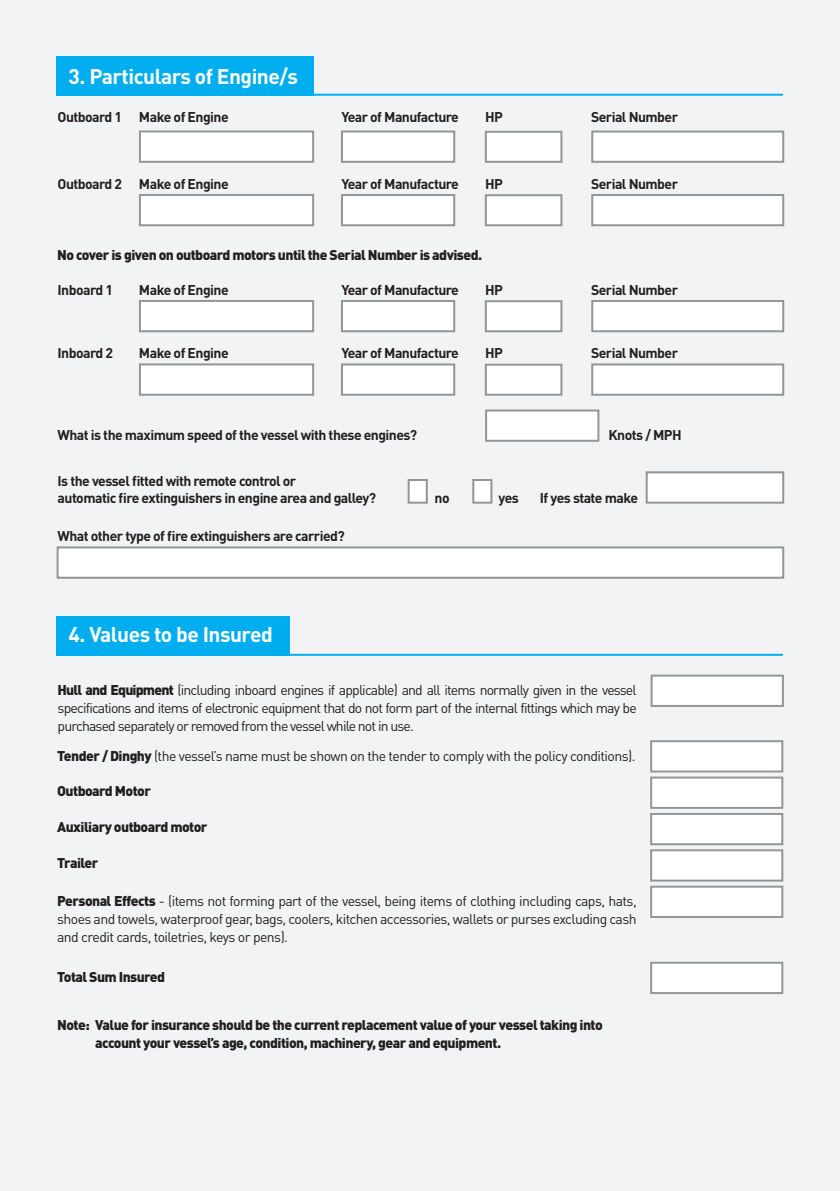
<style>
.page{position:relative;width:840px;height:1191px;background:#fff}
.page>*{position:absolute;margin:0;border:0;box-sizing:border-box;transform-origin:0 0}
.t1{font:700 21px "DIN";letter-spacing:-.025em;color:#fff}
.t2{font:14px/18px "DIN Pro";letter-spacing:-.04em;color:#231f20;text-align:justify}
.t3{font:700 14px "DIN Pro";letter-spacing:-.04em;color:#231f20}
.t4{font:900 14px/18px "DIN Pro";letter-spacing:-.04em;color:#231f20}
.s1{font-weight:900}
</style>
<div class="page">
<div style="left:0;top:0;width:839px;height:1191px;background:#f2f3f4"></div>
<div style="left:56px;top:57px;width:257px;height:39px;background:#00aeef"></div>
<hr style="left:56px;top:94px;width:726px;height:2px;background:#00aeef">
<div style="left:56px;top:617px;width:233px;height:39px;background:#00aeef"></div>
<hr style="left:56px;top:654px;width:726px;height:2px;background:#00aeef">
<svg style="left:139px;top:130px;width:317px;height:33px"></svg>
<div style="left:484px;top:131px;width:78px;height:32px;background:#fff;border:2px solid #939598"></div>
<div style="left:591px;top:130px;width:192px;height:33px;background:#fff;border:2px solid #939598"></div>
<div style="left:139px;top:194px;width:175px;height:32px;background:#fff;border:2px solid #939598"></div>
<div style="left:341px;top:194px;width:114px;height:32px;background:#fff;border:2px solid #939598"></div>
<div style="left:484px;top:194px;width:78px;height:32px;background:#fff;border:2px solid #939598"></div>
<div style="left:591px;top:194px;width:192px;height:32px;background:#fff;border:2px solid #939598"></div>
<div style="left:139px;top:300px;width:175px;height:32px;background:#fff;border:2px solid #939598"></div>
<div style="left:341px;top:300px;width:114px;height:32px;background:#fff;border:2px solid #939598"></div>
<div style="left:484px;top:300px;width:78px;height:32px;background:#fff;border:2px solid #939598"></div>
<div style="left:591px;top:300px;width:192px;height:32px;background:#fff;border:2px solid #939598"></div>
<div style="left:139px;top:363px;width:175px;height:33px;background:#fff;border:2px solid #939598"></div>
<div style="left:341px;top:363px;width:114px;height:33px;background:#fff;border:2px solid #939598"></div>
<div style="left:484px;top:364px;width:78px;height:32px;background:#fff;border:2px solid #939598"></div>
<div style="left:591px;top:363px;width:192px;height:33px;background:#fff;border:2px solid #939598"></div>
<div style="left:485px;top:409px;width:114px;height:33px;background:#fff;border:2px solid #939598"></div>
<div style="left:407px;top:479px;width:20px;height:24px;background:#fff;border:2px solid #939598"></div>
<div style="left:472px;top:479px;width:20px;height:24px;background:#fff;border:2px solid #939598"></div>
<div style="left:645px;top:471px;width:138px;height:32px;background:#fff;border:2px solid #939598"></div>
<div style="left:57px;top:546px;width:726px;height:33px;background:#fff;border:2px solid #939598"></div>
<div style="left:650px;top:674px;width:133px;height:33px;background:#fff;border:2px solid #939598"></div>
<div style="left:649px;top:740px;width:133px;height:32px;background:#fff;border:2px solid #939598"></div>
<div style="left:649px;top:776px;width:133px;height:33px;background:#fff;border:2px solid #939598"></div>
<div style="left:649px;top:813px;width:133px;height:32px;background:#fff;border:2px solid #939598"></div>
<div style="left:649px;top:849px;width:133px;height:32px;background:#fff;border:2px solid #939598"></div>
<div style="left:649px;top:885px;width:133px;height:33px;background:#fff;border:2px solid #939598"></div>
<div style="left:649px;top:961px;width:133px;height:33px;background:#fff;border:2px solid #939598"></div>
<p class="t1" style="left:69px;top:62px;width:231px">3. Particulars of Engine/s</p>
<p class="t3" style="left:58px;top:108px;width:66px">Outboard 1</p>
<p class="t3" style="left:139px;top:108px;width:91px">Make of Engine</p>
<p class="t3" style="left:341px;top:108px;width:119px">Year of Manufacture</p>
<p class="t3" style="left:485px;top:108px;width:19px">HP</p>
<p class="t3" style="left:590px;top:108px;width:88px">Serial Number</p>
<p class="t3" style="left:58px;top:174px;width:66px">Outboard 2</p>
<p class="t3" style="left:139px;top:174px;width:91px">Make of Engine</p>
<p class="t3" style="left:341px;top:174px;width:119px">Year of Manufacture</p>
<p class="t3" style="left:485px;top:174px;width:19px">HP</p>
<p class="t3" style="left:590px;top:174px;width:88px">Serial Number</p>
<p class="t4" style="left:57px;top:245px;width:426px">No cover is given on outboard motors until the Serial Number is advised.</p>
<p class="t3" style="left:58px;top:280px;width:57px">Inboard 1</p>
<p class="t3" style="left:139px;top:280px;width:91px">Make of Engine</p>
<p class="t3" style="left:341px;top:280px;width:119px">Year of Manufacture</p>
<p class="t3" style="left:485px;top:280px;width:19px">HP</p>
<p class="t3" style="left:590px;top:280px;width:88px">Serial Number</p>
<p class="t3" style="left:58px;top:343px;width:57px">Inboard 2</p>
<p class="t3" style="left:139px;top:343px;width:91px">Make of Engine</p>
<p class="t3" style="left:341px;top:343px;width:119px">Year of Manufacture</p>
<p class="t3" style="left:485px;top:343px;width:19px">HP</p>
<p class="t3" style="left:590px;top:343px;width:88px">Serial Number</p>
<p class="t3" style="left:58px;top:425px;width:361px">What is the maximum speed of the vessel with these engines?</p>
<p class="t3" style="left:58px;top:471px;width:240px">Is the vessel fitted with remote control or</p>
<p class="t3" style="left:58px;top:488px;width:320px">automatic fire extinguishers in engine area and galley?</p>
<p class="t3" style="left:58px;top:526px;width:288px">What other type of fire extinguishers are carried?</p>
<p class="t3" style="left:608px;top:425px;width:75px">Knots / MPH</p>
<p class="t3" style="left:434px;top:488px;width:17px">no</p>
<p class="t3" style="left:498px;top:488px;width:22px">yes</p>
<p class="t3" style="left:539px;top:488px;width:100px">If yes state make</p>
<p class="t1" style="left:69px;top:621px;width:205px">4. Values to be Insured</p>
<p class="t2" style="left:58px;top:680px;width:580px"><span class="s1">Hull and Equipment</span> (including inboard engines if applicable) and all items normally given in the vessel specifications and items of electronic equipment that do not form part of the internal fittings which may be purchased separately or removed from the vessel while not in use.</p>
<p class="t2" style="left:57px;top:746px;width:579px"><span class="s1">Tender / Dinghy</span> (the vessel’s name must be shown on the tender to comply with the policy conditions).</p>
<p class="t4" style="left:57px;top:781px;width:95px">Outboard Motor</p>
<p class="t4" style="left:57px;top:817px;width:152px">Auxiliary outboard motor</p>
<p class="t4" style="left:57px;top:853px;width:43px">Trailer</p>
<p class="t2" style="left:57px;top:891px;width:580px"><span class="s1">Personal Effects</span> - (items not forming part of the vessel, being items of clothing including caps, hats, shoes and towels, waterproof gear, bags, coolers, kitchen accessories, wallets or purses excluding cash and credit cards, toiletries, keys or pens).</p>
<p class="t4" style="left:57px;top:967px;width:109px">Total Sum Insured</p>
<p class="t4" style="left:95px;top:1015px;width:509px;text-indent:-38px">Note: Value for insurance should be the current replacement value of your vessel taking into account your vessel’s age, condition, machinery, gear and equipment.</p>
</div>
